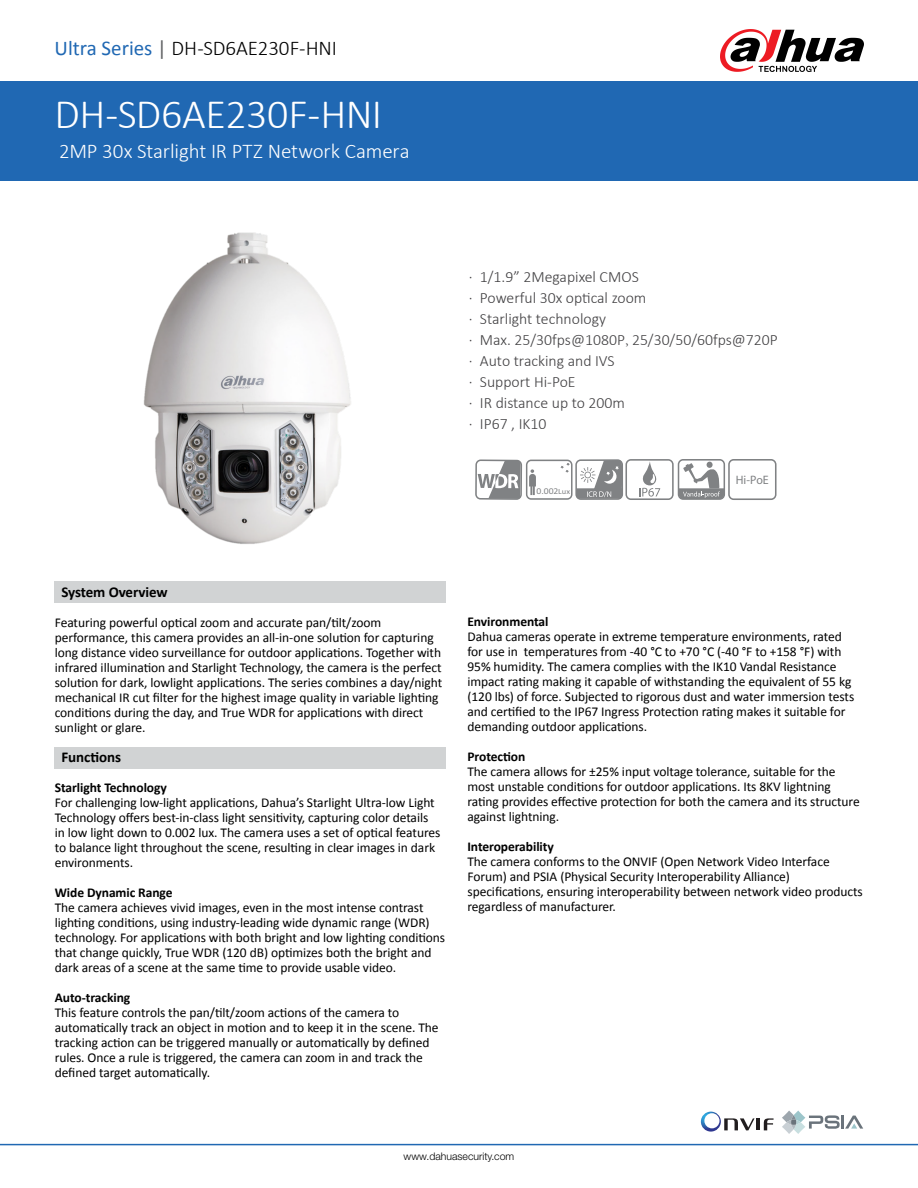
<style>
.page{position:relative;width:918px;height:1188px;background:#fff}
.page>*{position:absolute;margin:0;border:0;box-sizing:border-box;transform-origin:0 0}
.t1{font:300 42px "Calibri";letter-spacing:-.01em;color:#fff}
.t2{font:300 21px "Calibri";letter-spacing:-.005em;color:#fff}
.t3{font:300 21px "Calibri";letter-spacing:-.005em;color:#000}
.t4{font:300 15.75px/21px "Calibri";color:#403f41}
.t5{font:700 15px "Calibri";letter-spacing:-.005em;color:#000}
.t6{font:13.5px/15px "Calibri";letter-spacing:-.005em;color:#000}
.t7{font:700 13.5px "Calibri";letter-spacing:-.005em;color:#000}
.t8{font:700 semi-condensed 12.15px "Myriad Pro";color:#808284}
.t9{font:300 10.5px "Helvetica Neue LT Std";color:#000}
.t10{font:8.85px "Calibri";color:#808284;scale:1.09 1}
.t11{font:7.95px "Calibri";color:#808284;scale:1.09 1}
.s1{font-weight:400;color:#2068b3}
.s2{font-weight:400;color:#626466}
.s3{font-family:"Adobe Song Std"}
</style>
<div class="page">
<div style="left:0;top:81px;width:918px;height:100px;background:#2068b3"></div>
<div style="left:54px;top:581px;width:391px;height:22px;background:#d1d3d4"></div>
<div style="left:54px;top:747px;width:391px;height:22px;background:#d1d3d4"></div>
<hr style="left:0;top:1144px;width:918px;height:1px;background:#2068b3">
<svg style="left:720px;top:29px;width:144px;height:43px"></svg>
<svg style="left:782px;top:1111px;width:81px;height:23px"></svg>
<hr style="left:756px;top:1118px;width:4px;height:12px;background:#211d1e">
<svg style="left:764px;top:1118px;width:10px;height:12px"></svg>
<svg style="left:701px;top:1112px;width:54px;height:20px"></svg>
<img style="left:143px;top:232px;width:208px;height:312px">
<svg style="left:475px;top:459px;width:302px;height:41px"></svg>
<h2 class="t3" style="left:55px;top:35px;width:284px"><span class="s1">Ultra Series</span> <span class="s2">|</span> DH-SD6AE230F-HNI</h2>
<h1 class="t1" style="left:55px;top:88px;width:329px">DH-SD6AE230F-HNI</h1>
<h2 class="t2" style="left:59px;top:138px;width:352px">2MP 30x Starlight IR PTZ Network Camera</h2>
<p class="t4" style="left:469px;top:266px;width:310px">· 1/1.9” 2Megapixel CMOS<br>· Powerful 30x optical zoom<br>· Starlight technology<br>· Max. 25/30fps@1080P<span class="s3">,</span> 25/30/50/60fps@720P · Auto tracking and IVS<br>· Support Hi-PoE<br>· IR distance up to 200m<br>· IP67 , IK10</p>
<p class="t10" style="left:536px;top:486px;width:22px">0.002</p>
<p class="t11" style="left:558px;top:487px;width:12px">Lux</p>
<p class="t8" style="left:736px;top:474px;width:34px">Hi-PoE</p>
<p class="t5" style="left:61px;top:582px;width:108px">System Overview</p>
<p class="t6" style="left:55px;top:615px;width:389px">Featuring powerful optical zoom and accurate pan/tilt/zoom performance, this camera provides an all-in-one solution for capturing long distance video surveillance for outdoor applications. Together with infrared illumination and Starlight Technology, the camera is the perfect solution for dark, lowlight applications. The series combines a day/night mechanical IR cut filter for the highest image quality in variable lighting conditions during the day, and True WDR for applications with direct sunlight or glare.</p>
<p class="t5" style="left:61px;top:747px;width:61px">Functions</p>
<p class="t7" style="left:55px;top:778px;width:114px">Starlight Technology</p>
<p class="t6" style="left:55px;top:795px;width:387px">For challenging low-light applications, Dahua’s Starlight Ultra-low Light Technology offers best-in-class light sensitivity, capturing color details in low light down to 0.002 lux. The camera uses a set of optical features to balance light throughout the scene, resulting in clear images in dark environments.</p>
<p class="t7" style="left:55px;top:883px;width:119px">Wide Dynamic Range</p>
<p class="t6" style="left:55px;top:900px;width:392px">The camera achieves vivid images, even in the most intense contrast lighting conditions, using industry-leading wide dynamic range (WDR) technology. For applications with both bright and low lighting conditions that change quickly, True WDR (120 dB) optimizes both the bright and dark areas of a scene at the same time to provide usable video.</p>
<p class="t7" style="left:55px;top:988px;width:77px">Auto-tracking</p>
<p class="t6" style="left:55px;top:1005px;width:385px">This feature controls the pan/tilt/zoom actions of the camera to automatically track an object in motion and to keep it in the scene. The tracking action can be triggered manually or automatically by defined rules. Once a rule is triggered, the camera can zoom in and track the defined target automatically.</p>
<p class="t7" style="left:467px;top:613px;width:83px">Environmental</p>
<p class="t6" style="left:467px;top:629px;width:388px">Dahua cameras operate in extreme temperature environments, rated for use in temperatures from -40 °C to +70 °C (-40 °F to +158 °F) with 95% humidity. The camera complies with the IK10 Vandal Resistance impact rating making it capable of withstanding the equivalent of 55 kg (120 lbs) of force. Subjected to rigorous dust and water immersion tests and certified to the IP67 Ingress Protection rating makes it suitable for demanding outdoor applications.</p>
<p class="t7" style="left:467px;top:748px;width:59px">Protection</p>
<p class="t6" style="left:467px;top:764px;width:394px">The camera allows for ±25% input voltage tolerance, suitable for the most unstable conditions for outdoor applications. Its 8KV lightning rating provides effective protection for both the camera and its structure against lightning.</p>
<p class="t7" style="left:467px;top:838px;width:88px">Interoperability</p>
<p class="t6" style="left:467px;top:854px;width:397px">The camera conforms to the ONVIF (Open Network Video Interface Forum) and PSIA (Physical Security Interoperability Alliance) specifications, ensuring interoperability between network video products regardless of manufacturer.</p>
<p class="t9" style="left:404px;top:1150px;width:112px">www.dahuasecurity.com</p>
</div>
